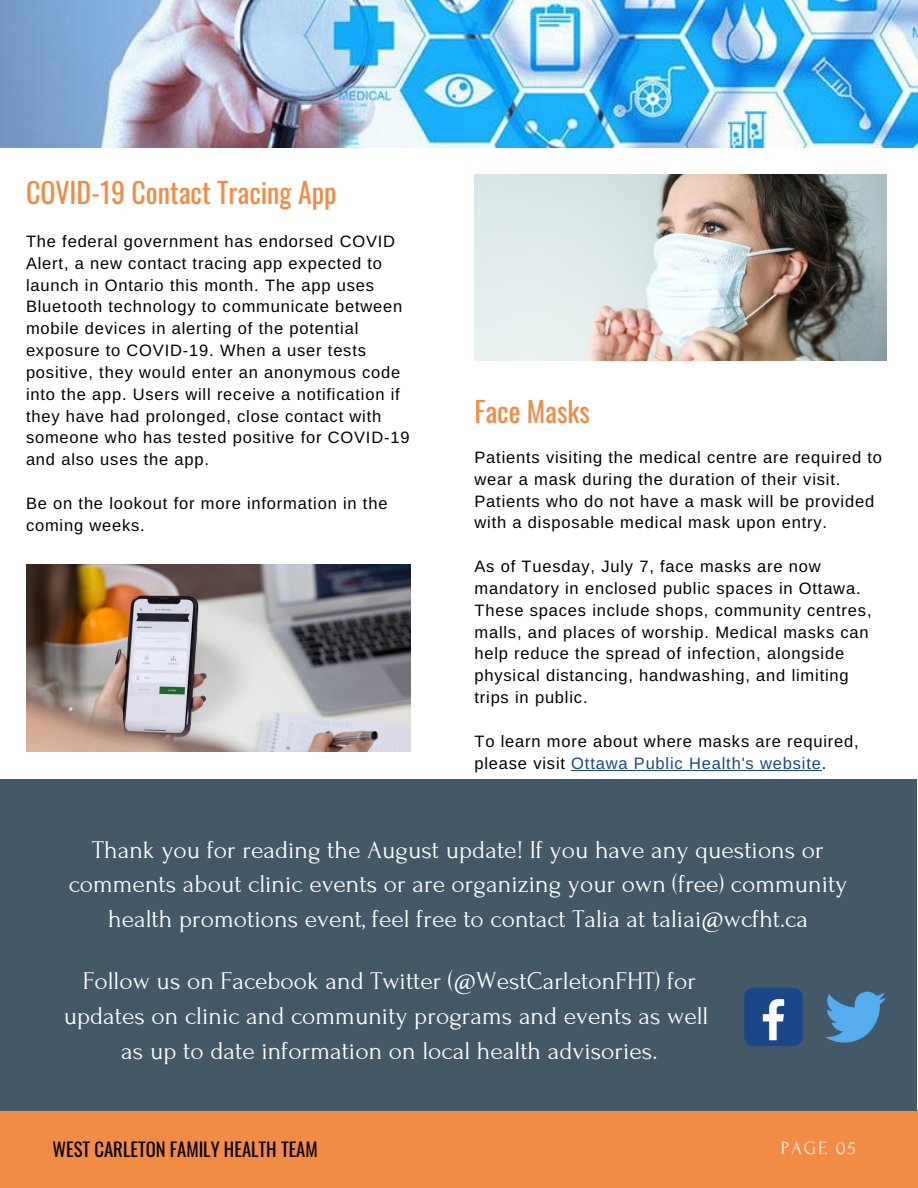
<style>
.page{position:relative;width:918px;height:1188px;background:#fff}
.page>*{position:absolute;margin:0;border:0;box-sizing:border-box;transform-origin:0 0}
.t1{font:27.9px "Oswald";color:#f28b43}
.t2{font:25.5px/34.8px "Forum";color:#fff;text-align:center}
.t3{font:18.6px "Oswald";color:#000}
.t4{font:18.6px "Forum";letter-spacing:.1em;color:#fafafa}
.t5{font:16.5px/21.9px "Arimo";letter-spacing:.05em;color:#000}
.s1{color:#1a4789}
</style>
<div class="page">
<div style="left:0;top:1110px;width:918px;height:78px;background:#f28b43"></div>
<img style="left:0;top:0;width:917px;height:147px">
<div style="left:0;top:779px;width:917px;height:331px;background:#435967"></div>
<div style="left:744px;top:988px;width:59px;height:58px;background:#1a4789;border-radius:9px"></div>
<svg style="left:763px;top:999px;width:21px;height:41px"></svg>
<svg style="left:825px;top:992px;width:61px;height:50px"></svg>
<img style="left:26px;top:565px;width:385px;height:187px">
<img style="left:474px;top:174px;width:412px;height:187px">
<hr style="left:571px;top:770px;width:251px;height:1px;background:#1a4789">
<h1 class="t1" style="left:26px;top:170px;width:312px">COVID-19 Contact Tracing App</h1>
<p class="t5" style="left:26px;top:230px;width:385px">The federal government has endorsed COVID Alert, a new contact tracing app expected to launch in Ontario this month. The app uses Bluetooth technology to communicate between mobile devices in alerting of the potential exposure to COVID-19. When a user tests positive, they would enter an anonymous code into the app. Users will receive a notification if they have had prolonged, close contact with someone who has tested positive for COVID-19 and also uses the app.</p>
<p class="t5" style="left:26px;top:492px;width:363px">Be on the lookout for more information in the coming weeks.</p>
<h1 class="t1" style="left:474px;top:390px;width:117px">Face Masks</h1>
<p class="t5" style="left:474px;top:446px;width:409px">Patients visiting the medical centre are required to wear a mask during the duration of their visit.<br>Patients who do not have a mask will be provided with a disposable medical mask upon entry.</p>
<p class="t5" style="left:474px;top:555px;width:399px">As of Tuesday, July 7, face masks are now mandatory in enclosed public spaces in Ottawa.<br>These spaces include shops, community centres, malls, and places of worship. Medical masks can help reduce the spread of infection, alongside physical distancing, handwashing, and limiting trips in public.</p>
<p class="t5" style="left:474px;top:730px;width:386px">To learn more about where masks are required, please visit <span class="s1">Ottawa Public Health's website</span>.</p>
<h2 class="t2" style="left:69px;top:832px;width:780px">Thank you for reading the August update! If you have any questions or comments about clinic events or are organizing your own (free) community health promotions event, feel free to contact Talia at taliai@wcfht.ca</h2>
<h2 class="t2" style="left:64px;top:964px;width:646px">Follow us on Facebook and Twitter (@WestCarletonFHT) for updates on clinic and community programs and events as well as up to date information on local health advisories.</h2>
<p class="t3" style="left:53px;top:1135px;width:267px">WEST CARLETON FAMILY HEALTH TEAM</p>
<p class="t4" style="left:781px;top:1138px;width:76px">PAGE 05</p>
</div>
